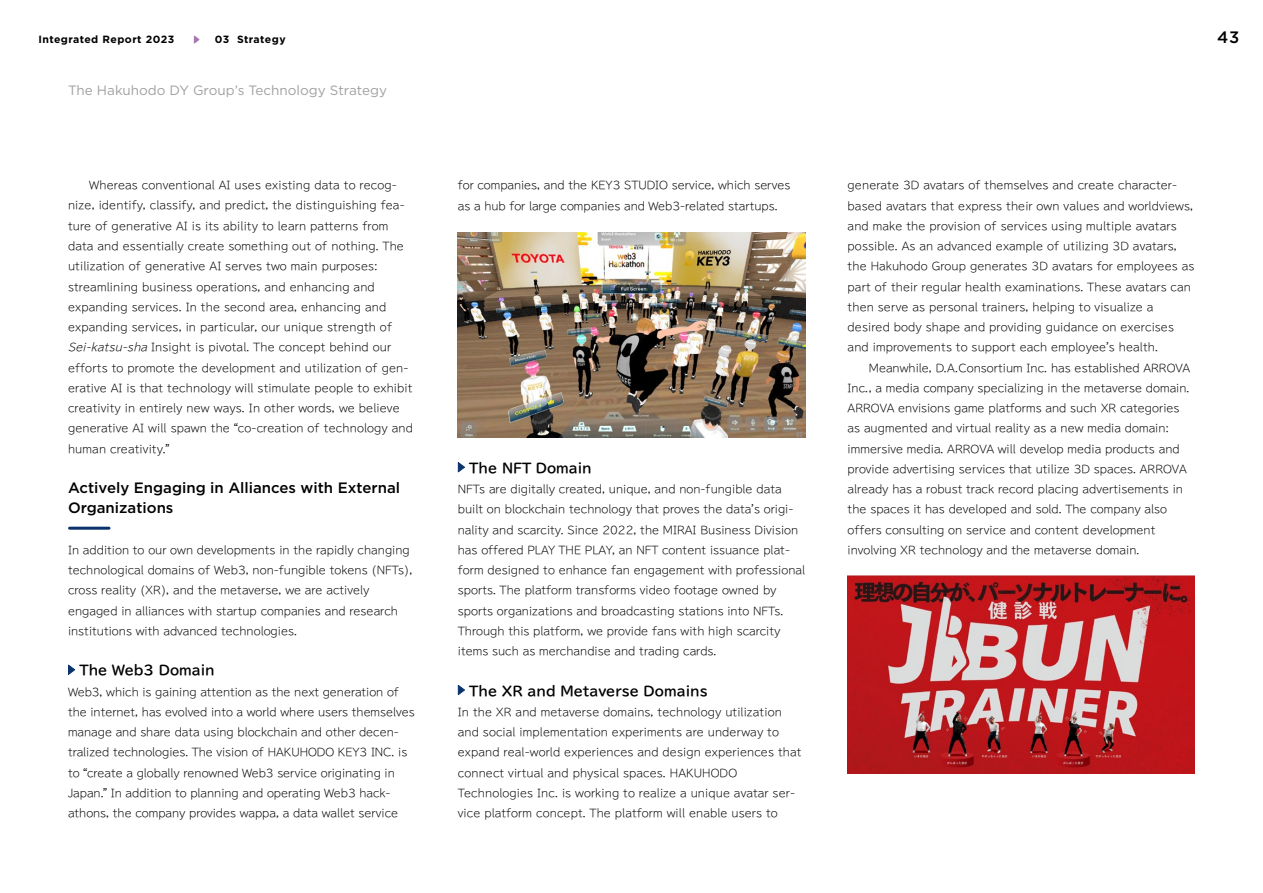
<style>
.page{position:relative;width:1263px;height:893px;background:#fff}
.page>*{position:absolute;margin:0;border:0;box-sizing:border-box;transform-origin:0 0}
.t1{font:500 16.5px "Gotham";color:#000}
.t2{font:500 15px/20.2px "Gotham";color:#000}
.t3{font:13.5px "Gotham";color:#9fa0a0}
.t4{font:700 13.2px "Tsutawaru R Go Std";color:#000}
.t5{font:300 10.5px/20.2px "Tsutawaru R Go Std Super";color:#000}
.t6{font:700 10.5px "Gotham";letter-spacing:.045em;color:#000}
.s1{font-style:italic}
</style>
<div class="page">
<hr style="left:70px;top:527px;width:39px;height:3px;background:#0a326d">
<svg style="left:68px;top:664px;width:8px;height:11px"></svg>
<img style="left:458px;top:233px;width:347px;height:204px">
<svg style="left:457px;top:462px;width:8px;height:11px"></svg>
<svg style="left:457px;top:685px;width:8px;height:11px"></svg>
<img style="left:848px;top:576px;width:346px;height:198px">
<svg style="left:194px;top:35px;width:6px;height:9px"></svg>
<p class="t6" style="left:38px;top:32px;width:137px">Integrated Report 2023</p>
<p class="t6" style="left:215px;top:32px;width:72px">03 Strategy</p>
<h1 class="t1" style="left:1217px;top:27px;width:24px">43</h1>
<p class="t3" style="left:68px;top:82px;width:320px">The Hakuhodo DY Group’s Technology Strategy</p>
<p class="t5" style="left:68px;top:175px;width:346px;text-indent:21px">Whereas conventional AI uses existing data to recog&shy;nize, identify, classify, and predict, the distinguishing fea&shy;ture of generative AI is its ability to learn patterns from data and essentially create something out of nothing. The utilization of generative AI serves two main purposes: streamlining business operations, and enhancing and expanding services. In the second area, enhancing and expanding services, in particular, our unique strength of <span class="s1">Sei-katsu-sha</span>Insight is pivotal. The concept behind our efforts to promote the development and utilization of gen&shy;erative AI is that technology will stimulate people to exhibit creativity in entirely new ways. In other words, we believe generative AI will spawn the “co-creation of technology and human creativity.”</p>
<h2 class="t2" style="left:68px;top:477px;width:334px">Actively Engaging in Alliances with External<br>Organizations</h2>
<p class="t5" style="left:68px;top:539px;width:346px">In addition to our own developments in the rapidly changing technological domains of Web3, non-fungible tokens (NFTs), cross reality (XR), and the metaverse, we are actively engaged in alliances with startup companies and research institutions with advanced technologies.</p>
<p class="t4" style="left:79px;top:660px;width:137px">The Web3 Domain</p>
<p class="t5" style="left:68px;top:681px;width:348px">Web3, which is gaining attention as the next generation of the internet, has evolved into a world where users themselves manage and share data using blockchain and other decen&shy;tralized technologies. The vision of HAKUHODO KEY3 INC. is to “create a globally renowned Web3 service originating in Japan.” In addition to planning and operating Web3 hack&shy;athons, the company provides wappa, a data wallet service</p>
<p class="t5" style="left:458px;top:175px;width:334px">for companies, and the KEY3 STUDIO service, which serves as a hub for large companies and Web3-related startups.</p>
<p class="t4" style="left:469px;top:457px;width:124px">The NFT Domain</p>
<p class="t5" style="left:458px;top:479px;width:349px">NFTs are digitally created, unique, and non-fungible data built on blockchain technology that proves the data’s origi&shy;nality and scarcity. Since 2022, the MIRAI Business Division has offered PLAY THE PLAY, an NFT content issuance plat&shy;form designed to enhance fan engagement with professional sports. The platform transforms video footage owned by sports organizations and broadcasting stations into NFTs.<br>Through this platform, we provide fans with high scarcity items such as merchandise and trading cards.</p>
<p class="t4" style="left:469px;top:680px;width:240px">The XR and Metaverse Domains</p>
<p class="t5" style="left:458px;top:701px;width:345px">In the XR and metaverse domains, technology utilization and social implementation experiments are underway to expand real-world experiences and design experiences that connect virtual and physical spaces. HAKUHODO Technologies Inc. is working to realize a unique avatar ser&shy;vice platform concept. The platform will enable users to</p>
<p class="t5" style="left:848px;top:175px;width:348px">generate 3D avatars of themselves and create character&shy;based avatars that express their own values and worldviews, and make the provision of services using multiple avatars possible. As an advanced example of utilizing 3D avatars, the Hakuhodo Group generates 3D avatars for employees as part of their regular health examinations. These avatars can then serve as personal trainers, helping to visualize a desired body shape and providing guidance on exercises and improvements to support each employee’s health.</p>
<p class="t5" style="left:848px;top:357px;width:344px;text-indent:21px">Meanwhile, D.A.Consortium Inc. has established ARROVA Inc., a media company specializing in the metaverse domain.<br>ARROVA envisions game platforms and such XR categories as augmented and virtual reality as a new media domain: immersive media. ARROVA will develop media products and provide advertising services that utilize 3D spaces. ARROVA already has a robust track record placing advertisements in the spaces it has developed and sold. The company also offers consulting on service and content development involving XR technology and the metaverse domain.</p>
</div>
